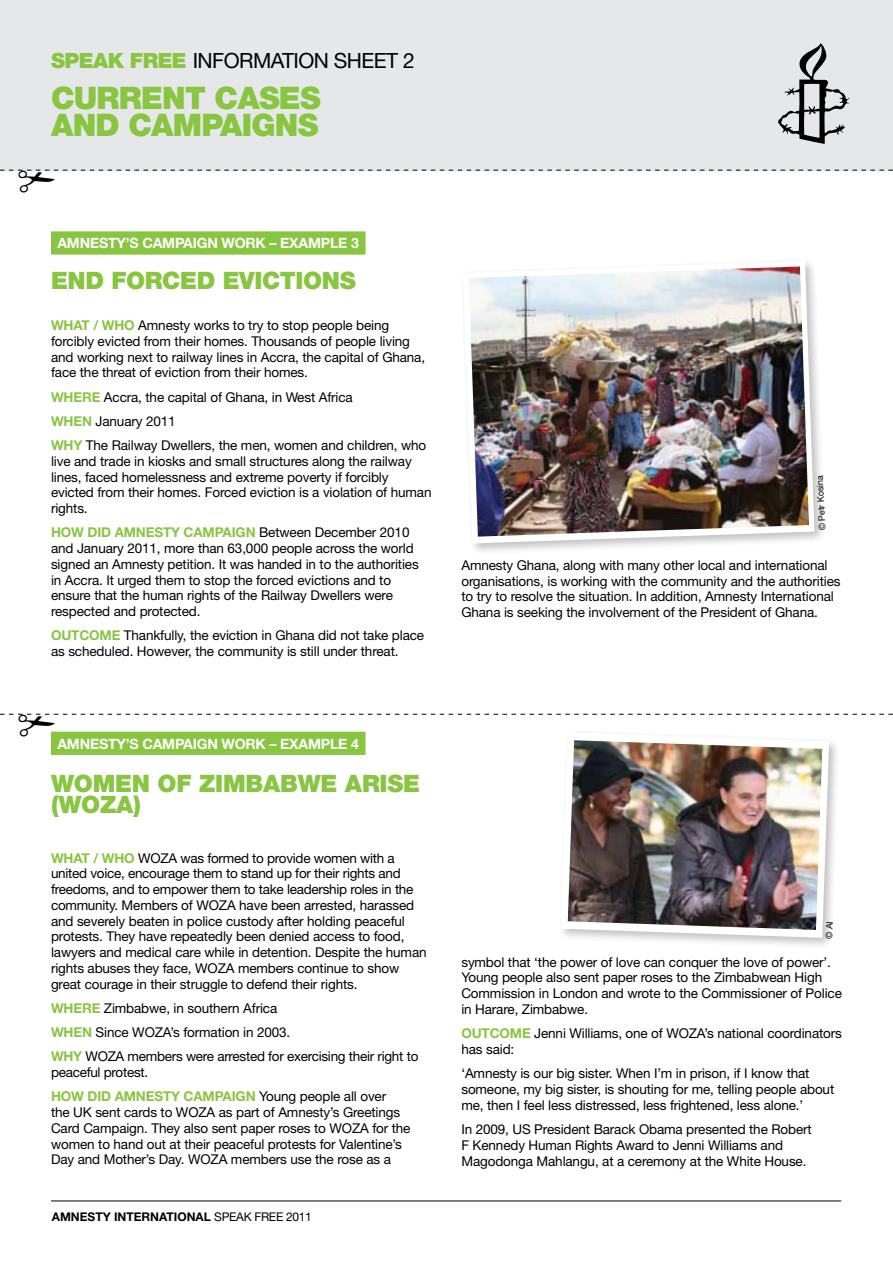
<style>
.page{position:relative;width:893px;height:1263px;background:#fff}
.page>*{position:absolute;margin:0;border:0;box-sizing:border-box;transform-origin:0 0}
.t1{font:900 31.05px/26.5px "Helvetica Neue";letter-spacing:-.025em;color:#88c540}
.t2{font:900 24px/21px "Helvetica Neue";letter-spacing:-.01em;color:#88c540}
.t3{font:21px "Helvetica Neue";letter-spacing:-.025em;color:#000}
.t4{font:900 21px "Helvetica Neue";color:#88c540}
.t5{font:700 14.25px "Helvetica Neue";letter-spacing:-.015em;color:#fff}
.t6{font:13.5px/15.8px "Helvetica Neue";letter-spacing:-.01em;color:#000}
.t7{font:700 13.5px "Helvetica Neue";letter-spacing:-.01em;color:#88c540}
.t8{font:700 12px "Helvetica Neue";color:#000}
.t9{font:9px "Helvetica Neue";color:#000}
.s1{font-weight:700;color:#88c540}
.s2{font-weight:400}
</style>
<div class="page">
<hr style="left:51px;top:1200px;width:790px;height:1px;background:#000">
<div style="left:459px;top:257px;width:367px;height:298px;background:#000;opacity:.25"></div>
<svg style="left:463px;top:261px;width:351px;height:282px"></svg>
<img style="left:469px;top:266px;width:340px;height:271px">
<div style="left:557px;top:728px;width:284px;height:221px;background:#000;opacity:.25"></div>
<svg style="left:561px;top:736px;width:268px;height:202px"></svg>
<img style="left:568px;top:740px;width:254px;height:190px">
<div style="left:0;top:0;width:893px;height:170px;background:#e6e7e8"></div>
<svg style="left:778px;top:43px;width:72px;height:101px"></svg>
<div style="left:51px;top:231px;width:314px;height:24px;background:#88c540"></div>
<div style="left:51px;top:732px;width:314px;height:23px;background:#88c540"></div>
<svg style="left:0;top:169px;width:893px;height:2px"></svg>
<svg style="left:0;top:713px;width:893px;height:23px"></svg>
<svg style="left:826px;top:922px;width:7px;height:17px"></svg>
<h3 class="t4" style="left:51px;top:48px;width:15px">SPE</h3>
<h3 class="t4" style="left:93px;top:48px;width:65px">AK FREE</h3>
<h3 class="t3" style="left:193px;top:48px;width:223px">INFORMATION sh eet 2</h3>
<h1 class="t1" style="left:51px;top:84px;width:271px">CURRENT CASES<br>AND CAMPAIGNS</h1>
<p class="t5" style="left:57px;top:234px;width:253px">AMNESTY’S CAMPAIGN WORK – EXAMP</p>
<p class="t5" style="left:330px;top:234px;width:30px">LE 3</p>
<h2 class="t2" style="left:51px;top:269px;width:306px">END FORCED EVICTIONS</h2>
<p class="t6" style="left:51px;top:317px;width:376px"><span class="s1">WHAT / WHO</span> Amnesty works to try to stop people being forcibly evicted from their homes. Thousands of people living and working next to railway lines in Accra, the capital of Ghana, face the threat of eviction from their homes.</p>
<p class="t7" style="left:51px;top:388px;width:32px">WHERE</p>
<p class="t6" style="left:51px;top:384px;width:377px;line-height:24.3px;text-indent:53px">Accra, the capital of Ghana, in West Africa<br><span class="s1">WHEN</span> January 2011<br><span class="s1">WHY</span> The Railway Dwellers, the men, women and children, who</p>
<p class="t6" style="left:51px;top:453px;width:382px">live and trade in kiosks and small structures along the railway lines, faced homelessness and extreme poverty if forcibly evicted from their homes. Forced eviction is a violation of human rights.</p>
<p class="t7" style="left:51px;top:524px;width:12px">HOW</p>
<p class="t6" style="left:51px;top:524px;width:369px;text-indent:36px"><span class="s1">DID AMNESTY CAMPAIGN</span> Between December 2010 and January 2011, more than 63,000 people across the world signed an Amnesty petition. It was handed in to the authorities in Accra. It urged them to stop the forced evictions and to ensure that the human rights of the Railway Dwellers were respected and protected.</p>
<p class="t7" style="left:51px;top:627px;width:31px">OUTCOME</p>
<p class="t6" style="left:51px;top:627px;width:375px;text-indent:73px">Thankfully, the eviction in Ghana did not take place as scheduled. However, the community is still under threat.</p>
<p class="t9" style="left:817px;top:531px;width:57px;rotate:-93deg">© Petr Kosina</p>
<p class="t6" style="left:461px;top:557px;width:381px">Amnesty Ghana, along with many other local and international organisations, is working with the community and the authorities to try to resolve the situation. In addition, Amnesty International Ghana is seeking the involvement of the President of Ghana.</p>
<p class="t5" style="left:57px;top:735px;width:253px">AMNESTY’S CAMPAIGN WORK – EXAMP</p>
<p class="t5" style="left:330px;top:735px;width:30px">LE 4</p>
<h2 class="t2" style="left:51px;top:773px;width:370px">WOMEN OF ZIMBABWE ARISE (WOZA)</h2>
<p class="t6" style="left:51px;top:850px;width:377px"><span class="s1">WHAT / WHO</span> WOZA was formed to provide women with a united voice, encourage them to stand up for their rights and freedoms, and to empower them to take leadership roles in the community. Members of WOZA have been arrested, harassed and severely beaten in police custody after holding peaceful protests. They have repeatedly been denied access to food, lawyers and medical care while in detention. Despite the human rights abuses they face, WOZA members continue to show great courage in their struggle to defend their rights.</p>
<p class="t7" style="left:51px;top:1000px;width:32px">WHERE</p>
<p class="t6" style="left:51px;top:996px;width:369px;line-height:24.3px;text-indent:53px">Zimbabwe, in southern Africa<br><span class="s1">WHEN</span> Since WOZA’s formation in 2003.<br><span class="s1">WHY</span> WOZA members were arrested for exercising their right to</p>
<p class="t6" style="left:51px;top:1064px;width:99px">peaceful protest.</p>
<p class="t7" style="left:51px;top:1088px;width:12px">HOW</p>
<p class="t6" style="left:51px;top:1088px;width:361px;text-indent:36px"><span class="s1">DID AMNESTY CAMPAIGN</span> Young people all over<br>the UK sent cards to WOZA as part of Amnesty’s Greetings Card Campaign. They also sent paper roses to WOZA for the women to hand out at their peaceful protests for Valentine’s Day and Mother’s Day. WOZA members use the rose as a</p>
<p class="t8" style="left:52px;top:1210px;width:262px">AMNESTY INTERNATIONAL <span class="s2">SPEAK FREE 2011</span></p>
<p class="t6" style="left:461px;top:954px;width:382px">symbol that ‘the power of love can conquer the love of power’.<br>Young people also sent paper roses to the Zimbabwean High Commission in London and wrote to the Commissioner of Police in Harare, Zimbabwe.</p>
<p class="t7" style="left:461px;top:1025px;width:31px">OUTCOME</p>
<p class="t6" style="left:534px;top:1025px;width:309px">Jenni Williams, one of WOZA’s national coordinators</p>
<p class="t6" style="left:461px;top:1037px;width:350px;line-height:24.3px">has said:<br>‘Amnesty is our big sister. When I’m in prison, if I know that</p>
<p class="t6" style="left:461px;top:1081px;width:374px">someone, my big sister, is shouting for me, telling people about me, then I feel less distressed, less frightened, less alone.’</p>
<p class="t6" style="left:461px;top:1121px;width:352px">In 2009, US President Barack Obama presented the Robert<br>F Kennedy Human Rights Award to Jenni Williams and<br>Magodonga Mahlangu, at a ceremony at the White House.</p>
</div>
